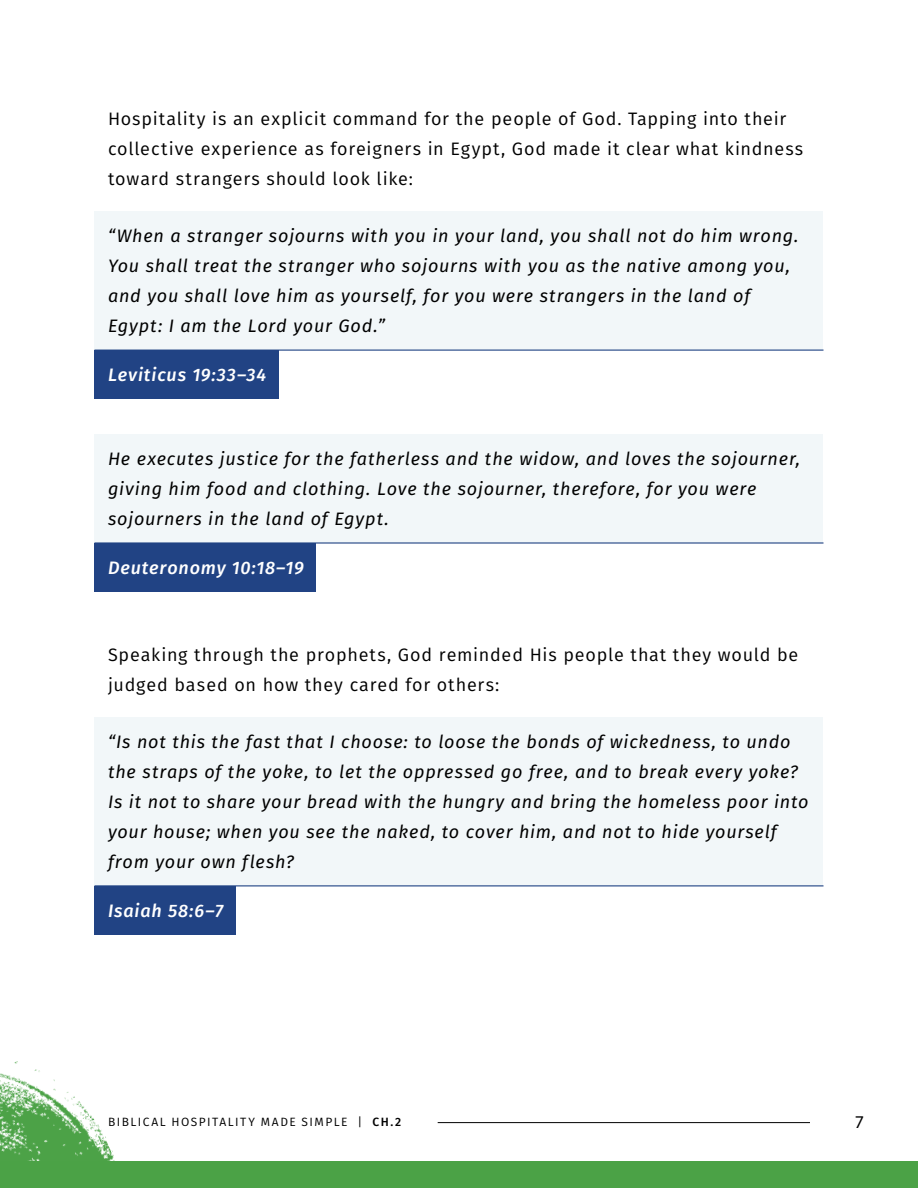
<style>
.page{position:relative;width:918px;height:1188px;background:#fff}
.page>*{position:absolute;margin:0;border:0;box-sizing:border-box;transform-origin:0 0}
.t1{font:italic 18px/30px "Fira Sans";letter-spacing:.045em;color:#000}
.t2{font:18px/30px "Fira Sans";letter-spacing:.045em;color:#000}
.t3{font:italic 500 18px "Fira Sans";letter-spacing:.045em;color:#fff}
.t4{font:18px "Myriad Pro";color:#000}
.t5{font:12px "Fira Sans";letter-spacing:.125em;color:#000}
.s1{font-weight:500}
</style>
<div class="page">
<hr style="left:438px;top:1122px;width:372px;height:1px;background:#000">
<div style="left:0;top:1161px;width:918px;height:27px;background:#4ba246"></div>
<div style="left:94px;top:212px;width:730px;height:138px;background:#f2f7f9"></div>
<hr style="left:94px;top:350px;width:730px;height:1px;background:#214384">
<div style="left:94px;top:350px;width:185px;height:49px;background:#214384"></div>
<div style="left:94px;top:434px;width:730px;height:109px;background:#f2f7f9"></div>
<hr style="left:94px;top:542px;width:730px;height:2px;background:#214384">
<div style="left:94px;top:543px;width:222px;height:49px;background:#214384"></div>
<div style="left:94px;top:717px;width:730px;height:169px;background:#f2f7f9"></div>
<hr style="left:94px;top:885px;width:730px;height:1px;background:#214384">
<div style="left:94px;top:886px;width:142px;height:49px;background:#214384"></div>
<img style="left:0;top:1061px;width:115px;height:100px">
<p class="t2" style="left:108px;top:103px;width:697px">Hospitality is an explicit command for the people of God. Tapping into their collective experience as foreigners in Egypt, God made it clear what kindness toward strangers should look like:</p>
<p class="t1" style="left:108px;top:220px;width:692px">“When a stranger sojourns with you in your land, you shall not do him wrong.<br>You shall treat the stranger who sojourns with you as the native among you, and you shall love him as yourself, for you were strangers in the land of Egypt: I am the Lord your God.”</p>
<p class="t3" style="left:108px;top:360px;width:160px">Leviticus 19:33–34</p>
<p class="t1" style="left:108px;top:443px;width:694px">He executes justice for the fatherless and the widow, and loves the sojourner, giving him food and clothing. Love the sojourner, therefore, for you were sojourners in the land of Egypt.</p>
<p class="t3" style="left:108px;top:553px;width:197px">Deuteronomy 10:18–19</p>
<p class="t2" style="left:108px;top:639px;width:692px">Speaking through the prophets, God reminded His people that they would be judged based on how they cared for others:</p>
<p class="t1" style="left:108px;top:726px;width:702px">“Is not this the fast that I choose: to loose the bonds of wickedness, to undo the straps of the yoke, to let the oppressed go free, and to break every yoke?<br>Is it not to share your bread with the hungry and bring the homeless poor into your house; when you see the naked, to cover him, and not to hide yourself from your own flesh?</p>
<p class="t3" style="left:108px;top:896px;width:117px">Isaiah 58:6–7</p>
<p class="t5" style="left:108px;top:1113px;width:295px">BIBLICAL HOSPITALITY MADE SIMPLE | <span class="s1">CH.2</span></p>
<p class="t4" style="left:855px;top:1111px;width:11px">7</p>
</div>
